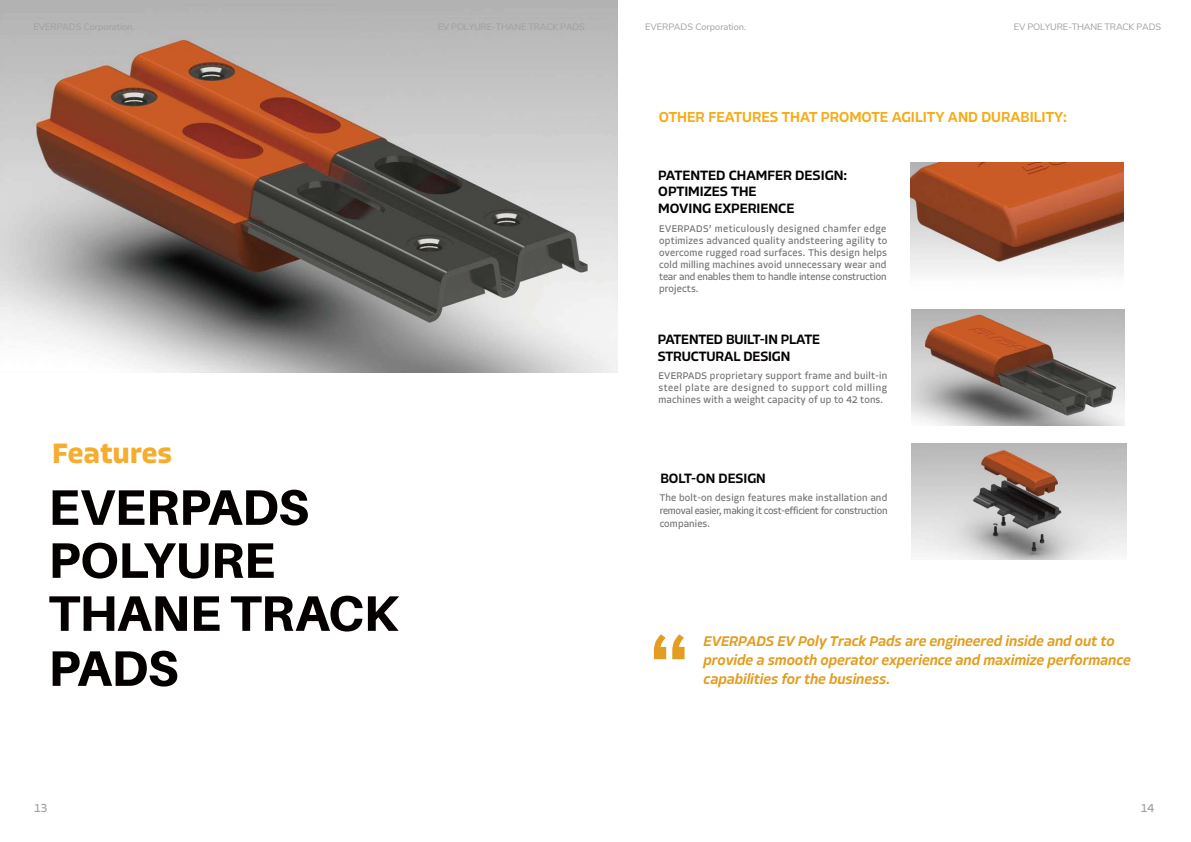
<style>
.page{position:relative;width:1191px;height:842px;background:#fff}
.page>*{position:absolute;margin:0;border:0;box-sizing:border-box;transform-origin:0 0}
.t1{font:600 103.1px "Nunito Sans";color:#e39d20}
.t2{font:800 50px/53.7px "Aileron";letter-spacing:-.01em;color:#040000}
.t3{font:700 29px "Allotrope";letter-spacing:.01em;color:#f5ad30}
.t4{font:500 15px "Allotrope";color:#f6ac19}
.t5{font:italic 500 14.6px/19px "Allotrope";letter-spacing:-.005em;color:#e39d20}
.t6{font:500 14px/16.8px "Allotrope";color:#040000}
.t7{font:12px "Allotrope";color:#9f9fa0}
.t8{font:10px/12px "Allotrope";letter-spacing:.02em;color:#717171;text-align:justify}
.t9{font:9.2px "Nunito Sans";letter-spacing:-.02em;color:#9f9fa0}
.t10{font:9.2px "Nunito Sans";color:#9f9fa0}
</style>
<div class="page">
<img style="left:0;top:0;width:617px;height:372px">
<img style="left:911px;top:443px;width:215px;height:116px">
<img style="left:911px;top:310px;width:213px;height:115px">
<img style="left:911px;top:163px;width:212px;height:110px">
<p class="t10" style="left:645px;top:20px;width:103px">EVERPADS Corporation.</p>
<p class="t9" style="left:1013px;top:20px;width:149px">EV POLYURE-THANE TRACK PADS</p>
<h3 class="t4" style="left:659px;top:107px;width:410px">OTHER FEATURES THAT PROMOTE AGILITY AND DURABILITY:</h3>
<h3 class="t6" style="left:658px;top:167px;width:190px">PATENTED CHAMFER DESIGN:<br>OPTIMIZES THE<br>MOVING EXPERIENCE</h3>
<p class="t8" style="left:659px;top:223px;width:230px;text-align:left">EVERPADS’ meticulously designed chamfer edge optimizes advanced quality andsteering agility to overcome rugged road surfaces. This design helps cold milling machines avoid unnecessary wear and tear and enables them to handle intense construction projects.</p>
<h3 class="t3" style="left:53px;top:433px;width:121px">Features</h3>
<h2 class="t2" style="left:48px;top:481px;width:352px">EVERPADS<br>POLYURE<br>THANE TRACK<br>PADS</h2>
<h3 class="t6" style="left:658px;top:331px;width:164px">PATENTED BUILT-IN PLATE<br>STRUCTURAL DESIGN</h3>
<p class="t8" style="left:658px;top:370px;width:230px">EVERPADS proprietary support frame and built-in steel plate are designed to support cold milling machines with a weight capacity of up to 42 tons.</p>
<h3 class="t6" style="left:660px;top:470px;width:107px">BOLT-ON DESIGN</h3>
<p class="t8" style="left:660px;top:491px;width:229px;line-height:13px">The bolt-on design features make installation and removal easier, making it cost-efficient for construction companies.</p>
<h1 class="t1" style="left:648px;top:596px;width:44px">“</h1>
<h3 class="t5" style="left:703px;top:631px;width:429px">EVERPADS EV Poly Track Pads are engineered inside and out to provide a smooth operator experience and maximize performance capabilities for the business.</h3>
<p class="t7" style="left:34px;top:800px;width:15px">13</p>
<p class="t7" style="left:1140px;top:800px;width:15px">14</p>
</div>
